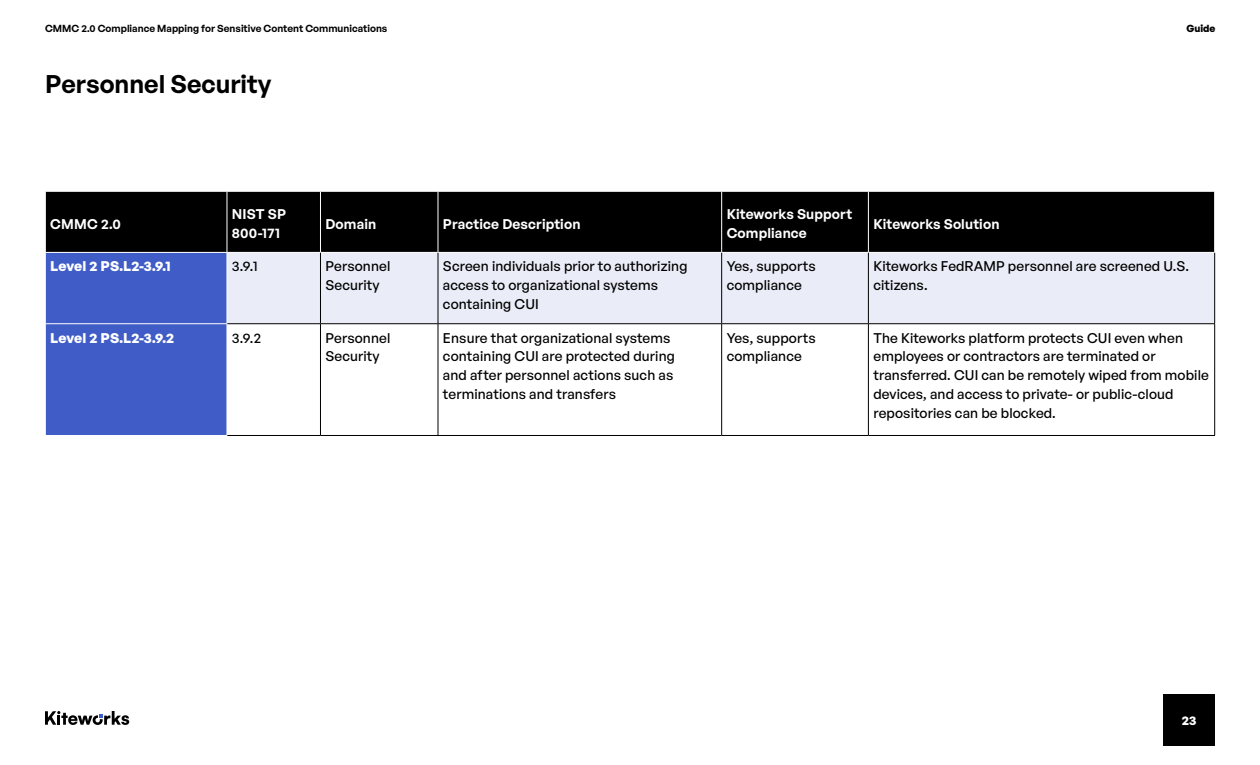
<style>
.page{position:relative;width:1260px;height:765px;background:#fff}
.page>*{position:absolute;margin:0;border:0;box-sizing:border-box;transform-origin:0 0}
.t1{font:600 25px "General Sans";color:#000}
.t2{font:500 13.75px/18.8px "General Sans";letter-spacing:.01em;color:#000}
.t3{font:600 13.75px/18.8px "General Sans";letter-spacing:.01em;color:#fff}
.t4{font:700 13.75px "General Sans";letter-spacing:.005em;color:#fff}
.t5{font:700 12.5px "General Sans";color:#fff}
.t6{font:600 10px "General Sans";color:#000}
.t7{font:700 10px "General Sans";color:#000}
</style>
<div class="page">
<div style="left:1163px;top:695px;width:52px;height:51px;background:#000"></div>
<svg style="left:45px;top:711px;width:84px;height:14px"></svg>
<div style="left:46px;top:192px;width:1168px;height:60px;background:#000"></div>
<div style="left:46px;top:253px;width:181px;height:182px;background:#3f5cc7"></div>
<div style="left:228px;top:253px;width:986px;height:70px;background:#eaedf7"></div>
<hr style="left:227px;top:192px;width:1px;height:60px;background:#fff">
<hr style="left:320px;top:192px;width:1px;height:60px;background:#fff">
<hr style="left:438px;top:192px;width:1px;height:60px;background:#fff">
<hr style="left:721px;top:192px;width:1px;height:60px;background:#fff">
<hr style="left:868px;top:192px;width:1px;height:60px;background:#fff">
<hr style="left:45px;top:323px;width:182px;height:1px;background:#fff">
<hr style="left:320px;top:253px;width:1px;height:70px;background:#000">
<hr style="left:438px;top:253px;width:1px;height:70px;background:#000">
<hr style="left:721px;top:253px;width:1px;height:70px;background:#000">
<hr style="left:868px;top:253px;width:1px;height:70px;background:#000">
<hr style="left:1214px;top:253px;width:1px;height:70px;background:#000">
<hr style="left:227px;top:323px;width:93px;height:1px;background:#000">
<hr style="left:320px;top:323px;width:118px;height:1px;background:#000">
<hr style="left:320px;top:324px;width:1px;height:111px;background:#000">
<hr style="left:438px;top:323px;width:284px;height:1px;background:#000">
<hr style="left:438px;top:324px;width:1px;height:111px;background:#000">
<hr style="left:722px;top:323px;width:146px;height:1px;background:#000">
<hr style="left:721px;top:324px;width:1px;height:111px;background:#000">
<hr style="left:868px;top:323px;width:347px;height:1px;background:#000">
<hr style="left:868px;top:324px;width:1px;height:111px;background:#000">
<hr style="left:1214px;top:324px;width:1px;height:111px;background:#000">
<hr style="left:227px;top:435px;width:93px;height:1px;background:#000">
<hr style="left:320px;top:435px;width:118px;height:1px;background:#000">
<hr style="left:438px;top:435px;width:284px;height:1px;background:#000">
<hr style="left:722px;top:435px;width:146px;height:1px;background:#000">
<hr style="left:868px;top:435px;width:347px;height:1px;background:#000">
<p class="t6" style="left:45px;top:22px;width:344px">CMMC 2.0 Compliance Mapping for Sensitive Content Communications</p>
<p class="t7" style="left:1186px;top:22px;width:31px">Guide</p>
<h1 class="t1" style="left:45px;top:68px;width:227px">Personnel Security</h1>
<p class="t3" style="left:50px;top:214px;width:72px">CMMC 2.0</p>
<p class="t3" style="left:232px;top:205px;width:56px">NIST SP<br>800-171</p>
<p class="t3" style="left:325px;top:214px;width:52px">Domain</p>
<p class="t3" style="left:443px;top:214px;width:139px">Practice Description</p>
<p class="t3" style="left:727px;top:205px;width:127px">Kiteworks Support<br>Compliance</p>
<p class="t3" style="left:873px;top:214px;width:128px">Kiteworks Solution</p>
<p class="t4" style="left:50px;top:257px;width:122px">Level 2 PS.L2-3.9.1</p>
<p class="t2" style="left:232px;top:257px;width:27px">3.9.1</p>
<p class="t2" style="left:325px;top:257px;width:66px">Personnel<br>Security</p>
<p class="t2" style="left:443px;top:257px;width:246px">Screen individuals prior to authorizing access to organizational systems containing CUI</p>
<p class="t2" style="left:727px;top:257px;width:91px">Yes, supports compliance</p>
<p class="t2" style="left:873px;top:257px;width:317px">Kiteworks FedRAMP personnel are screened U.S. citizens.</p>
<p class="t4" style="left:50px;top:329px;width:125px">Level 2 PS.L2-3.9.2</p>
<p class="t2" style="left:232px;top:328px;width:31px">3.9.2</p>
<p class="t2" style="left:325px;top:328px;width:66px">Personnel<br>Security</p>
<p class="t2" style="left:443px;top:328px;width:233px">Ensure that organizational systems containing CUI are protected during and after personnel actions such as terminations and transfers</p>
<p class="t2" style="left:727px;top:328px;width:91px">Yes, supports compliance</p>
<p class="t2" style="left:873px;top:328px;width:337px">The Kiteworks platform protects CUI even when employees or contractors are terminated or transferred. CUI can be remotely wiped from mobile devices, and access to private- or public-cloud repositories can be blocked.</p>
<p class="t5" style="left:1182px;top:713px;width:16px">23</p>
</div>
